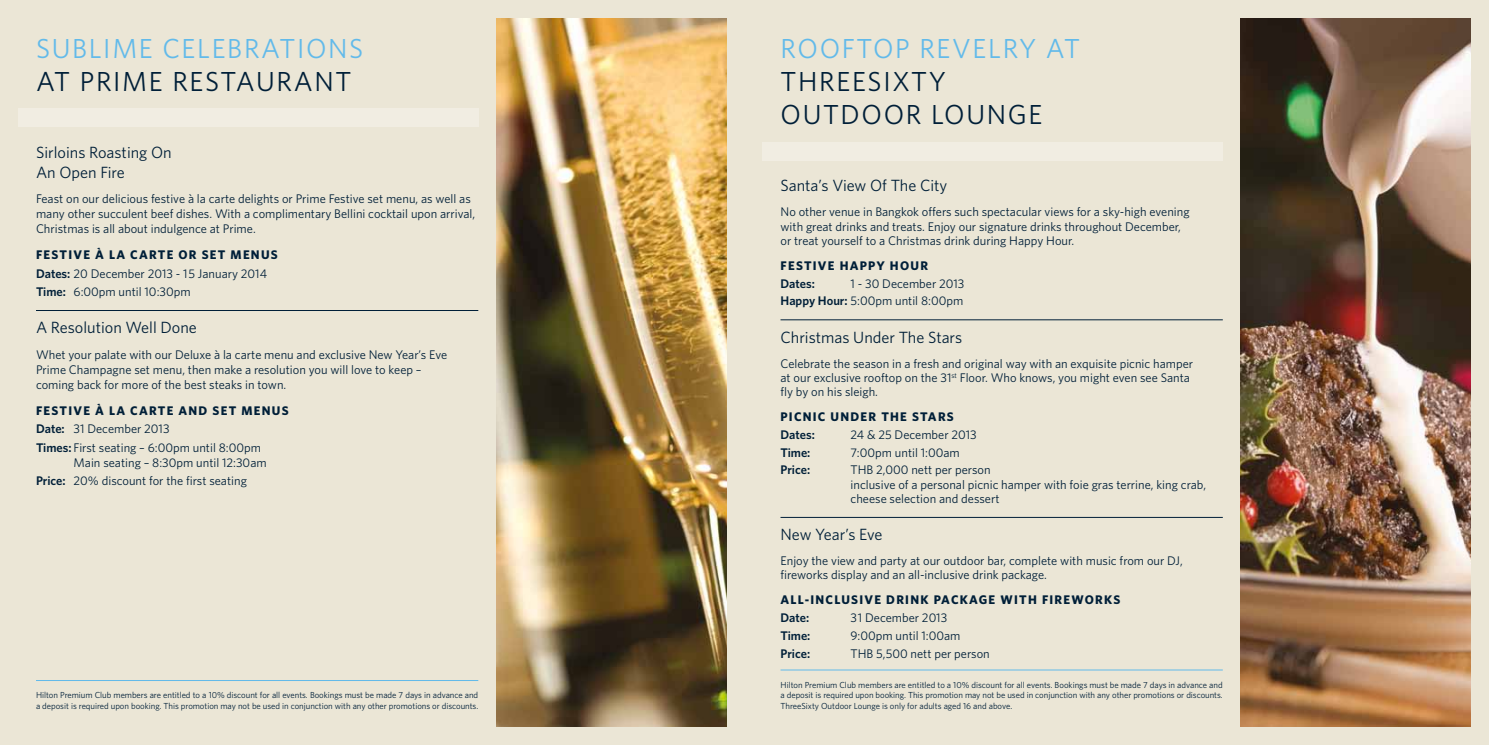
<style>
.page{position:relative;width:1489px;height:745px;background:#fff}
.page>*{position:absolute;margin:0;border:0;box-sizing:border-box;transform-origin:0 0}
.t1{font:27.5px/33px "Whitney";letter-spacing:.06em;color:#001f38}
.t2{font:27.5px "Whitney";letter-spacing:.06em;color:#62baea}
.t3{font:16.25px/19.5px "Whitney";color:#001f38}
.t4{font:12.5px/14.2px "Whitney";color:#001f38}
.t5{font:700 12.5px "Whitney";letter-spacing:.1em;color:#001f38}
.t6{font:600 12.5px "Whitney";color:#001f38}
.t7{font:8.75px/10.5px "Whitney";letter-spacing:-.005em;color:#001f38}
.s1{font-weight:700}
.s2{font-weight:600}
</style>
<div class="page">
<div style="left:0;top:0;width:755px;height:744px;background:#ebe6d6"></div>
<hr style="left:36px;top:310px;width:442px;height:1px;background:#001f38">
<div style="left:18px;top:109px;width:460px;height:18px;background:#f1ede2"></div>
<hr style="left:36px;top:679px;width:442px;height:1px;background:#62baea">
<img style="left:496px;top:18px;width:230px;height:708px">
<div style="left:733px;top:0;width:755px;height:744px;background:#ebe6d6"></div>
<img style="left:1240px;top:18px;width:230px;height:708px">
<hr style="left:780px;top:319px;width:442px;height:1px;background:#001f38">
<hr style="left:780px;top:517px;width:442px;height:1px;background:#001f38">
<div style="left:762px;top:142px;width:460px;height:18px;background:#f1ede2"></div>
<hr style="left:780px;top:669px;width:442px;height:1px;background:#62baea">
<h1 class="t2" style="left:36px;top:30px;width:329px">SUBLIME CELEBRATIONS</h1>
<h1 class="t1" style="left:36px;top:64px;width:317px">AT PRIME RESTAURANT</h1>
<h2 class="t3" style="left:36px;top:142px;width:137px">Sirloins Roasting On<br>An Open Fire</h2>
<p class="t4" style="left:36px;top:191px;width:440px;line-height:15px">Feast on our delicious festive à la carte delights or Prime Festive set menu, as well as many other succulent beef dishes. With a complimentary Bellini cocktail upon arrival,<br>Christmas is all about indulgence at Prime.</p>
<p class="t4" style="left:36px;top:245px;width:243px;line-height:18.5px"><span class="s1">FESTIVE À LA CARTE OR SET MENUS<br></span><span class="s2">Dates:</span> 20 December 2013 - 15 January 2014<br><span class="s2">Time:</span> 6:00pm until 10:30pm</p>
<h2 class="t3" style="left:36px;top:317px;width:162px">A Resolution Well Done</h2>
<p class="t4" style="left:36px;top:346px;width:413px;line-height:15px">Whet your palate with our Deluxe à la carte menu and exclusive New Year’s Eve<br>Prime Champagne set menu, then make a resolution you will love to keep – coming back for more of the best steaks in town.</p>
<p class="t4" style="left:36px;top:400px;width:254px;line-height:18.5px"><span class="s1">FESTIVE À LA CARTE AND SET MENUS<br></span><span class="s2">Date:</span> 31 December 2013<br><span class="s2">Times:</span> First seating – 6:00pm until 8:00pm</p>
<p class="t4" style="left:36px;top:455px;width:25px">M</p>
<p class="t4" style="left:36px;top:452px;width:232px;line-height:18.5px;text-indent:49px">ain seating – 8:30pm until 12:30am<br><span class="s2">Price:</span> 20% discount for the first seating</p>
<p class="t7" style="left:36px;top:689px;width:444px">Hilton Premium Club members are entitled to a 10% discount for all events. Bookings must be made 7 days in advance and a deposit is required upon booking. This promotion may not be used in conjunction with any other promotions or discounts.</p>
<h1 class="t2" style="left:780px;top:30px;width:301px">ROO FTOP REVELRY AT</h1>
<h1 class="t1" style="left:780px;top:64px;width:167px">THREESIXTY<br>OUTDOO</h1>
<h1 class="t1" style="left:905px;top:97px;width:138px">R LOUNGE</h1>
<h2 class="t3" style="left:780px;top:175px;width:168px">Santa’s View Of The City</h2>
<p class="t4" style="left:780px;top:204px;width:410px">No other venue in Bangkok offers such spectacular views for a sky-high evening with great drinks and treats. Enjoy our signature drinks throughout December, or treat yourself to a Christmas drink during Happy Hour.</p>
<p class="t5" style="left:780px;top:257px;width:17px">FESTIVE</p>
<p class="t5" style="left:839px;top:257px;width:20px">HAPPY</p>
<p class="t5" style="left:889px;top:257px;width:21px">HOUR</p>
<p class="t6" style="left:780px;top:275px;width:36px">Dates:</p>
<p class="t4" style="left:780px;top:274px;width:185px;line-height:17.8px;text-align:right">1 - 30 December 2013<br><span class="s2">Happy Hour:</span> 5:00pm until 8:00pm</p>
<h2 class="t3" style="left:780px;top:326px;width:183px">Christmas Under The Stars</h2>
<p class="t4" style="left:780px;top:355px;width:414px">Celebrate the season in a fresh and original way with an exquisite picnic hamper at our exclusive rooftop on the 31<sup>st</sup> Floor. Who knows, you might even see Santa fly by on his sleigh.</p>
<p class="t5" style="left:780px;top:408px;width:17px">PICNIC</p>
<p class="t5" style="left:830px;top:408px;width:20px">UNDER</p>
<p class="t5" style="left:881px;top:408px;width:49px">THE STARS</p>
<p class="t6" style="left:780px;top:426px;width:36px">Dates:</p>
<p class="t4" style="left:850px;top:427px;width:128px">24 &amp; 25 December 2013</p>
<p class="t6" style="left:780px;top:443px;width:31px">Time:</p>
<p class="t4" style="left:850px;top:444px;width:111px">7:00pm until 1:00am</p>
<p class="t6" style="left:780px;top:461px;width:31px">Price:</p>
<p class="t4" style="left:850px;top:462px;width:357px">THB 2,000 nett per person<br>inclusive of a personal picnic hamper with foie gras terrine, king crab, cheese selection and dessert</p>
<h2 class="t3" style="left:780px;top:524px;width:104px">N ew Year’s Eve</h2>
<p class="t4" style="left:780px;top:553px;width:404px">Enjoy the view and party at our outdoor bar, complete with music from our DJ, fireworks display and an all-inclusive drink package.</p>
<p class="t5" style="left:780px;top:591px;width:341px">ALL-INCLUSIVE DRINK PACKAGE WITH FIREWORKS</p>
<p class="t6" style="left:780px;top:609px;width:30px">Date:</p>
<p class="t4" style="left:850px;top:610px;width:98px">31 December 2013</p>
<p class="t6" style="left:780px;top:627px;width:31px">Time:</p>
<p class="t4" style="left:850px;top:627px;width:111px">9:00pm until 1:00am</p>
<p class="t6" style="left:780px;top:644px;width:31px">Price:</p>
<p class="t4" style="left:850px;top:645px;width:141px">THB 5,500 nett per person</p>
<p class="t7" style="left:780px;top:679px;width:444px;text-align:justify">Hilton Premium Club members are entitled to a 10% discount for all events. Bookings must be made 7 days in advance and a deposit is required upon booking. This promotion may not be used in conjunction with any other promotions or discounts.<br>ThreeSixty Outdoor Lounge is only for adults aged 16 and above.</p>
</div>
